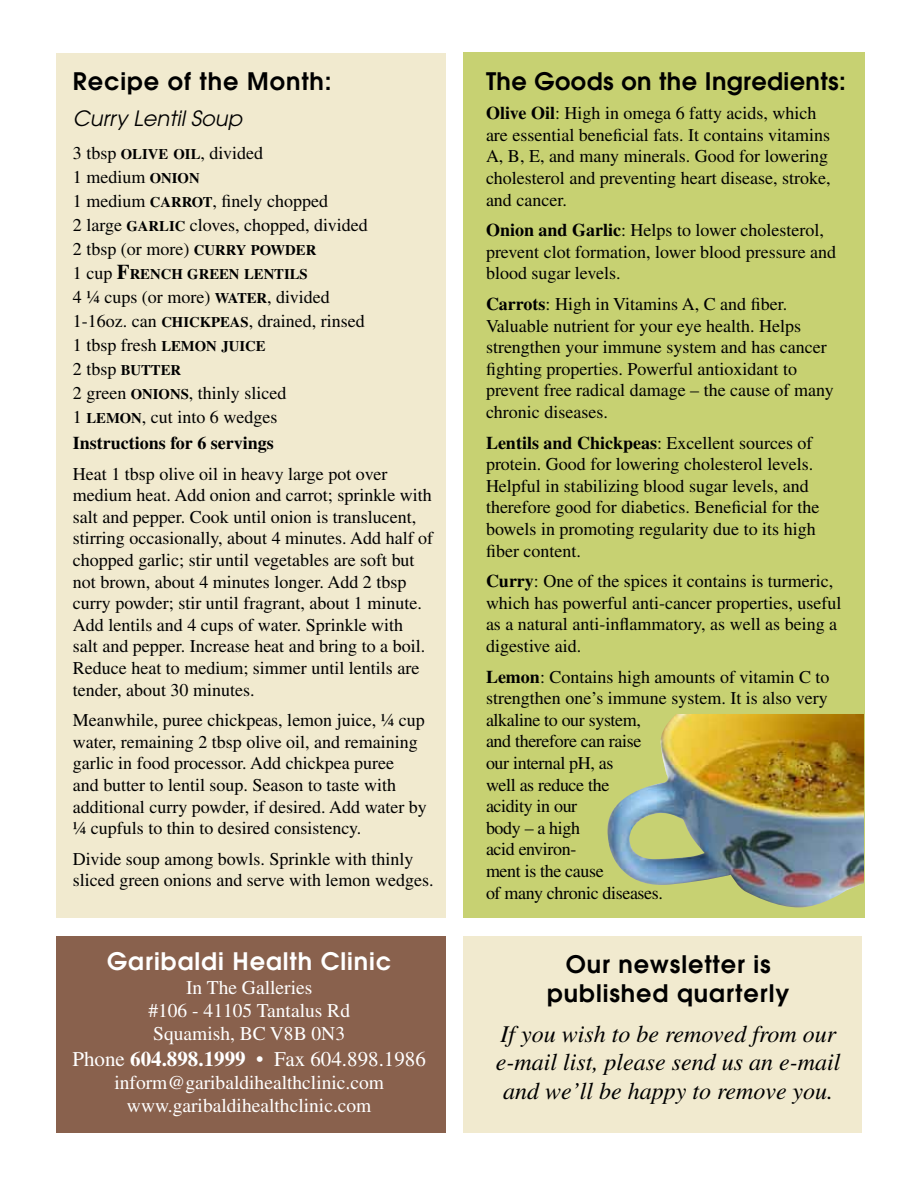
<style>
.page{position:relative;width:918px;height:1188px;background:#fff}
.page>*{position:absolute;margin:0;border:0;box-sizing:border-box;transform-origin:0 0}
.t1{font:italic 24px/28.8px "Times";color:#000;text-align:center}
.t2{font:600 24px/28.8px "Avant Garde";letter-spacing:.04em;color:#000;text-align:center}
.t3{font:600 24px "Avant Garde";letter-spacing:.02em;color:#000}
.t4{font:600 24px "Avant Garde";letter-spacing:.04em;color:#fff}
.t5{font:21px "Times";color:#fff}
.t6{font:italic 21px "Avant Garde";color:#000}
.t7{font:19.5px/23.4px "Times";color:#fff;text-align:center}
.t8{font:18px/21.6px "Times";color:#000}
.t9{font:18px/21.6px "Times";letter-spacing:-.02em;color:#000}
.t10{font:700 14.7px "Times";color:#000}
.s1{font-weight:700;font-size:14.7px}
.s2{font-weight:400;font-size:18px}
.s3{font-size:21px}
.s4{font-weight:700}
</style>
<div class="page">
<div style="left:463px;top:53px;width:402px;height:865px;background:#c7d172"></div>
<div style="left:56px;top:54px;width:390px;height:864px;background:#f1eacf"></div>
<div style="left:56px;top:936px;width:390px;height:196px;background:#89614d"></div>
<div style="left:463px;top:936px;width:399px;height:196px;background:#f1eacf"></div>
<img style="left:608px;top:714px;width:256px;height:194px">
<h1 class="t2" style="left:73px;top:66px;width:260px">Recipe of the Month:</h1>
<p class="t6" style="left:73px;top:106px;width:171px">Curry Lentil Soup</p>
<p class="t8" style="left:73px;top:141px;width:296px;line-height:24px">3 tbsp <span class="s1">OLIVE OIL</span>, divided<br>1 medium <span class="s1">ONION<br></span>1 medium <span class="s1">CARROT</span>, finely chopped<br>2 large <span class="s1">GARLIC</span> cloves, chopped, divided<br>2 tbsp (or more) <span class="s1">CURRY POWDER</span></p>
<p class="t10" style="left:73px;top:266px;width:236px"><span class="s2">1 cup</span> <span class="s3">F</span>RENCH GREEN LENTILS</p>
<p class="t8" style="left:73px;top:285px;width:293px;line-height:24px">4 ¼ cups (or more) <span class="s1">WATER</span>, divided<br>1-16oz. can <span class="s1">CHICKPEAS</span>, drained, rinsed<br>1 tbsp fresh <span class="s1">LEMON JUICE</span></p>
<p class="t10" style="left:73px;top:362px;width:110px"><span class="s2">2 tbsp</span> BUTTER</p>
<p class="t8" style="left:73px;top:381px;width:215px;line-height:24.8px">2 green <span class="s1">ONIONS</span>, thinly sliced<br>1 <span class="s1">LEMON</span>, cut into 6 wedges<br><span class="s4">Instructions for 6 servings</span></p>
<p class="t8" style="left:73px;top:463px;width:362px">Heat 1 tbsp olive oil in heavy large pot over medium heat. Add onion and carrot; sprinkle with salt and pepper. Cook until onion is translucent, stirring occasionally, about 4 minutes. Add half of chopped garlic; stir until vegetables are soft but not brown, about 4 minutes longer. Add 2 tbsp curry powder; stir until fragrant, about 1 minute.<br>Add lentils and 4 cups of water. Sprinkle with<br>salt and pepper. Increase heat and bring to a boil.<br>Reduce heat to medium; simmer until lentils are tender, about 30 minutes.</p>
<p class="t8" style="left:73px;top:709px;width:356px">Meanwhile, puree chickpeas, lemon juice, ¼ cup water, remaining 2 tbsp olive oil, and remaining garlic in food processor. Add chickpea puree<br>and butter to lentil soup. Season to taste with additional curry powder, if desired. Add water by ¼ cupfuls to thin to desired consistency.</p>
<p class="t8" style="left:73px;top:848px;width:362px">Divide soup among bowls. Sprinkle with thinly sliced green onions and serve with lemon wedges.</p>
<h1 class="t4" style="left:107px;top:946px;width:286px">Garibaldi Health Clinic</h1>
<p class="t7" style="left:148px;top:975px;width:203px">In The Galleries<br>#106 - 41105 Tantalus Rd<br>Squamish, BC V8B 0N3</p>
<p class="t5" style="left:72px;top:1047px;width:355px">Phone <span class="s4">604.898.1999</span> • Fax 604.898.1986</p>
<p class="t7" style="left:114px;top:1071px;width:271px">inform@garibaldihealthclinic.com www.garibaldihealthclinic.com</p>
<h1 class="t3" style="left:486px;top:66px;width:361px">The Goods on the Ingredients:</h1>
<p class="t8" style="left:486px;top:102px;width:346px"><span class="s4">Olive Oil</span>: High in omega 6 fatty acids, which are essential beneficial fats. It contains vitamins A, B, E, and many minerals. Good for lowering cholesterol and preventing heart disease, stroke, and cancer.</p>
<p class="t8" style="left:486px;top:219px;width:352px"><span class="s4">Onion and Garlic</span>: Helps to lower cholesterol, prevent clot formation, lower blood pressure and blood sugar levels.</p>
<p class="t8" style="left:486px;top:293px;width:349px"><span class="s4">Carrots</span>: High in Vitamins A, C and fiber.<br>Valuable nutrient for your eye health. Helps strengthen your immune system and has cancer fighting properties. Powerful antioxidant to prevent free radical damage – the cause of many chronic diseases.</p>
<p class="t8" style="left:486px;top:432px;width:335px"><span class="s4">Lentils and Chickpeas</span>: Excellent sources of protein. Good for lowering cholesterol levels.<br>Helpful in stabilizing blood sugar levels, and therefore good for diabetics. Beneficial for the bowels in promoting regularity due to its high fiber content.</p>
<p class="t8" style="left:486px;top:570px;width:357px"><span class="s4">Curry</span>: One of the spices it contains is turmeric, which has powerful anti-cancer properties, useful as a natural anti-inflammatory, as well as being a digestive aid.</p>
<p class="t9" style="left:486px;top:666px;width:345px"><span class="s4">Lemon</span>: Contains high amounts of vitamin C to strengthen one’s immune system. It is also very alkaline to our system,<br>and therefore can raise<br>our internal pH, as<br>well as reduce the<br>acidity in our<br>body – a high<br>acid environ-<br>ment is the cause<br>of many chronic diseases.</p>
<h1 class="t2" style="left:547px;top:950px;width:244px">Our newsletter is published quarterly</h1>
<h1 class="t1" style="left:496px;top:1019px;width:346px">If you wish to be removed from our e-mail list, please send us an e-mail and we’ll be happy to remove you.</h1>
</div>
